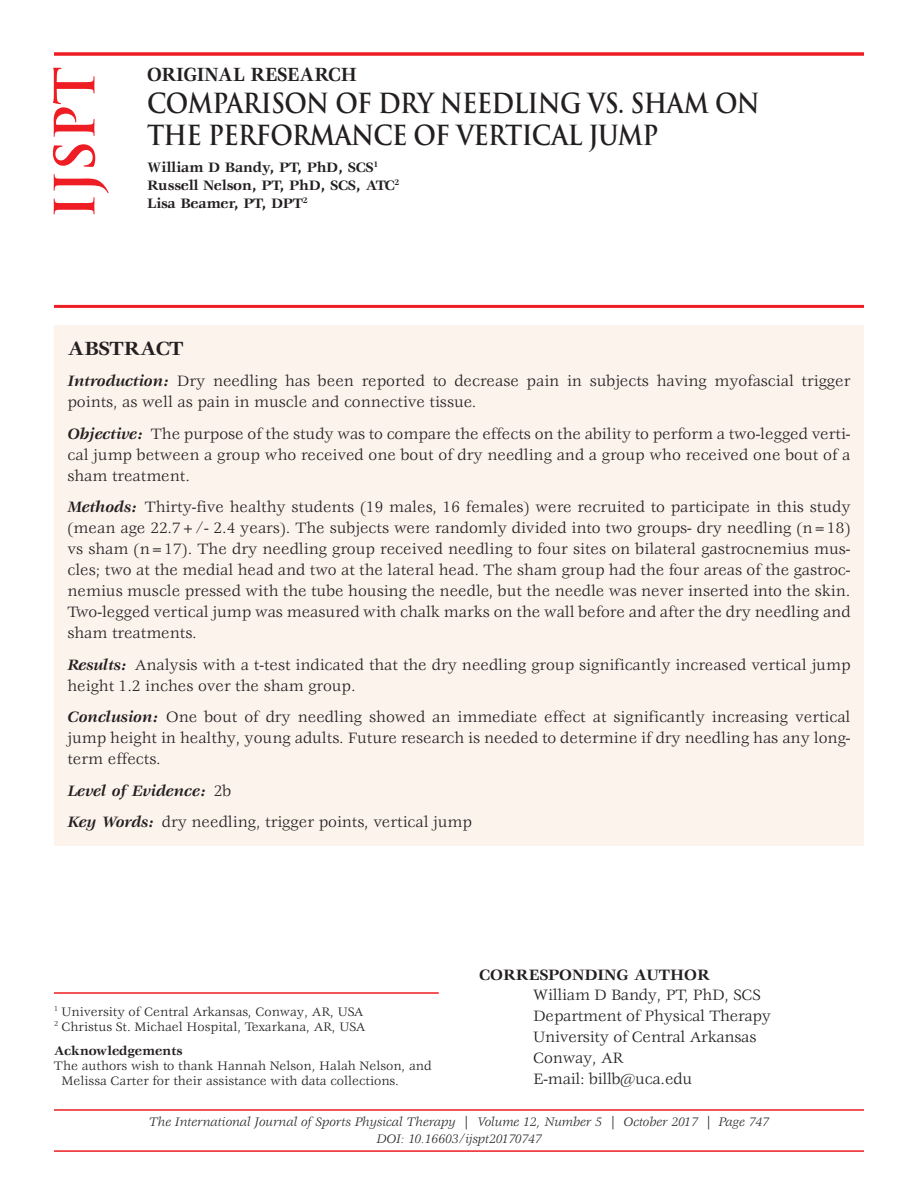
<style>
.page{position:relative;width:918px;height:1188px;background:#fff}
.page>*{position:absolute;margin:0;border:0;box-sizing:border-box;transform-origin:0 0}
.t1{font:700 54px "Trajan Pro";color:#ee1d23}
.t2{font:700 27px/32.2px "Trajan Pro";letter-spacing:-.025em;color:#231f20;scale:.9 1}
.t3{font:700 21px "Veljovic Std";letter-spacing:-.01em;color:#231f20;scale:.9 1}
.t4{font:700 21px "Veljovic Std";letter-spacing:-.01em;color:#231f20}
.t5{font:16.5px/21px "Veljovic Std";color:#231f20}
.t6{font:700 16.5px "Veljovic Std";color:#231f20}
.t7{font:700 15px/18px "Veljovic Std";letter-spacing:-.01em;color:#231f20}
.t8{font:13.5px/15px "Veljovic Std";color:#231f20}
.t9{font:italic 13.5px/16.5px "Veljovic Std";color:#231f20;text-align:center}
.t10{font:700 13.5px "Veljovic Std";color:#231f20}
.s1{font-weight:700;font-style:italic}
</style>
<div class="page">
<div style="left:54px;top:325px;width:810px;height:520px;background:#fdf3ed"></div>
<svg style="left:54px;top:52px;width:810px;height:4px;background:#ef383e"></svg>
<hr style="left:54px;top:992px;width:385px;height:2px;background:#ee1d23">
<hr style="left:54px;top:305px;width:810px;height:3px;background:#ee1d23">
<hr style="left:54px;top:1109px;width:810px;height:2px;background:#ee1d23">
<hr style="left:54px;top:1150px;width:810px;height:2px;background:#ee1d23">
<h1 class="t1" style="left:44px;top:219px;width:154px;rotate:-90deg">IJSPT</h1>
<p class="t3" style="left:147px;top:66px;width:235px">ORIGINAL RESEARCH</p>
<h2 class="t2" style="left:147px;top:88px;width:683px">COMPARISON OF DRY NEEDLING VS. SHAM ON<br>THE PERFORMANCE OF VERTICAL JUMP</h2>
<p class="t7" style="left:147px;top:159px;width:254px">William D Bandy, PT, PhD, SCS<sup>1<br></sup>Russell Nelson, PT, PhD, SCS, ATC<sup>2<br></sup>Lisa Beamer, PT, DPT<sup>2</sup></p>
<p class="t4" style="left:68px;top:340px;width:118px">ABSTRACT</p>
<p class="t5" style="left:68px;top:372px;width:785px"><span class="s1">Introduction:</span> Dry needling has been reported to decrease pain in subjects having myofascial trigger points, as well as pain in muscle and connective tissue.</p>
<p class="t5" style="left:68px;top:424px;width:785px;text-align:justify"><span class="s1">Objective:</span> The purpose of the study was to compare the effects on the ability to perform a two-legged verti&shy;cal jump between a group who received one bout of dry needling and a group who received one bout of a sham treatment.</p>
<p class="t5" style="left:68px;top:498px;width:785px;text-align:justify"><span class="s1">Methods:</span> Thirty-five healthy students (19 males, 16 females) were recruited to participate in this study (mean age 22.7+/- 2.4 years). The subjects were randomly divided into two groups- dry needling (n=18) vs sham (n=17). The dry needling group received needling to four sites on bilateral gastrocnemius mus&shy;cles; two at the medial head and two at the lateral head. The sham group had the four areas of the gastroc&shy;nemius muscle pressed with the tube housing the needle, but the needle was never inserted into the skin.<br>Two-legged vertical jump was measured with chalk marks on the wall before and after the dry needling and sham treatments.</p>
<p class="t5" style="left:68px;top:655px;width:785px"><span class="s1">Results:</span> Analysis with a t-test indicated that the dry needling group significantly increased vertical jump height 1.2 inches over the sham group.</p>
<p class="t5" style="left:68px;top:708px;width:785px;text-align:justify"><span class="s1">Conclusion:</span> One bout of dry needling showed an immediate effect at significantly increasing vertical jump height in healthy, young adults. Future research is needed to determine if dry needling has any long&shy;term effects.</p>
<p class="t5" style="left:68px;top:776px;width:406px;line-height:31.5px"><span class="s1">Level of Evidence:</span> 2b<br><span class="s1">Key Words:</span> dry needling, trigger points, vertical jump</p>
<p class="t6" style="left:479px;top:968px;width:232px">CORRESPONDING AUTHOR</p>
<p class="t5" style="left:533px;top:986px;width:239px">William D Bandy, PT, PhD, SCS<br>Department of Physical Therapy<br>University of Central Arkansas<br>Conway, AR<br>E-mail: billb@uca.edu</p>
<p class="t9" style="left:149px;top:1115px;width:622px">The International Journal of Sports Physical Therapy | Volume 12, Number 5 | October 2017 | Page 747<br>DOI: 10.16603/ijspt20170747</p>
<p class="t8" style="left:54px;top:1005px;width:313px"><sup>1</sup> University of Central Arkansas, Conway, AR, USA<br><sup>2</sup> Christus St. Michael Hospital, Texarkana, AR, USA</p>
<p class="t10" style="left:54px;top:1045px;width:130px">Acknowledgements</p>
<p class="t8" style="left:62px;top:1059px;width:371px;text-indent:-8px">The authors wish to thank Hannah Nelson, Halah Nelson, and<br>Melissa Carter for their assistance with data collections.</p>
</div>
